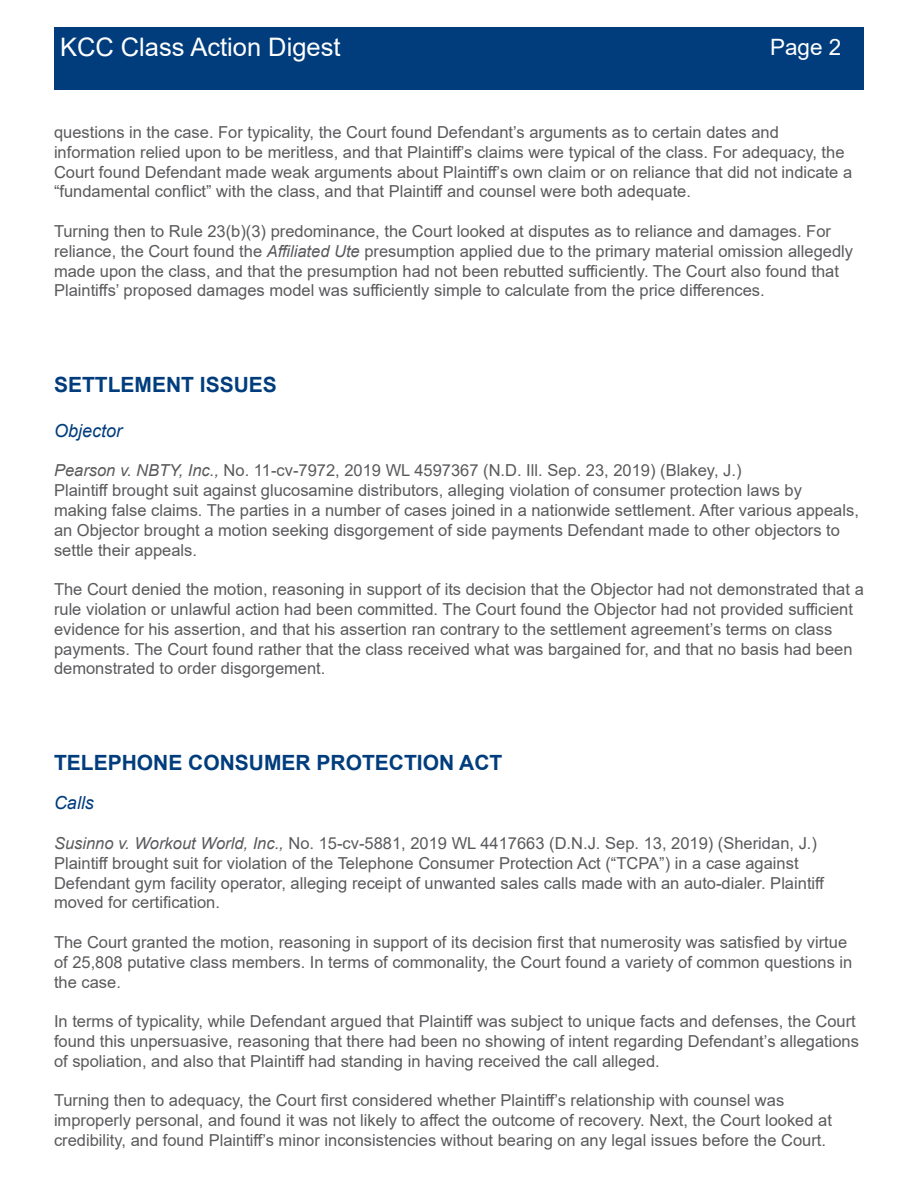
<style>
.page{position:relative;width:918px;height:1188px;background:#fff}
.page>*{position:absolute;margin:0;border:0;box-sizing:border-box;transform-origin:0 0}
.t1{font:25.5px "Arial";color:#fff}
.t2{font:22.5px "Arial";color:#fff}
.t3{font:700 21px "Arial";color:#013d7d}
.t4{font:italic 18px "Arial";color:#013d7d}
.t5{font:16.5px/19.8px "Arial";color:#5a5a5d}
.s1{font-style:italic}
</style>
<div class="page">
<div style="left:54px;top:27px;width:810px;height:63px;background:#013d7d"></div>
<p class="t1" style="left:60px;top:30px;width:282px">KCC Class Action Digest</p>
<p class="t2" style="left:770px;top:32px;width:73px">Page 2</p>
<p class="t5" style="left:54px;top:122px;width:726px">questions in the case. For typicality, the Court found Defendant’s arguments as to certain dates and</p>
<p class="t5" style="left:54px;top:142px;width:800px">information relied upon to be meritless, and that Plaintiff’s claims were typical of the class. For adequacy, the<br>Court found Defendant made weak arguments about Plaintiff’s own claim or on reliance that did not indicate a “fundamental conflict” with the class, and that Plaintiff and counsel were both adequate.</p>
<p class="t5" style="left:54px;top:221px;width:801px">Turning then to Rule 23(b)(3) predominance, the Court looked at disputes as to reliance and damages. For reliance, the Court found the <span class="s1">Affiliated Ute</span> presumption applied due to the primary material omission allegedly made upon the class, and that the presumption had not been rebutted sufficiently. The Court also found that Plaintiffs’ proposed damages model was sufficiently simple to calculate from the price differences.</p>
<p class="t3" style="left:54px;top:370px;width:224px">SETTLEMENT ISSUES</p>
<p class="t4" style="left:54px;top:419px;width:70px">Objector</p>
<p class="t5" style="left:54px;top:461px;width:689px"><span class="s1">Pearson v. NBTY, Inc.,</span> No. 11-cv-7972, 2019 WL 4597367 (N.D. Ill. Sep. 23, 2019) (Blakey, J.)</p>
<p class="t5" style="left:54px;top:480px;width:806px">Plaintiff brought suit against glucosamine distributors, alleging violation of consumer protection laws by making false claims. The parties in a number of cases joined in a nationwide settlement. After various appeals, an Objector brought a motion seeking disgorgement of side payments Defendant made to other objectors to settle their appeals.</p>
<p class="t5" style="left:54px;top:579px;width:811px">The Court denied the motion, reasoning in support of its decision that the Objector had not demonstrated that a rule violation or unlawful action had been committed. The Court found the Objector had not provided sufficient evidence for his assertion, and that his assertion ran contrary to the settlement agreement’s terms on class payments. The Court found rather that the class received what was bargained for, and that no basis had been demonstrated to order disgorgement.</p>
<p class="t3" style="left:54px;top:748px;width:450px">TELEPHONE CONSUMER PROTECTION ACT</p>
<p class="t4" style="left:54px;top:791px;width:41px">Calls</p>
<p class="t5" style="left:54px;top:833px;width:765px"><span class="s1">Susinno v. Workout World, Inc.,</span> No. 15-cv-5881, 2019 WL 4417663 (D.N.J. Sep. 13, 2019) (Sheridan, J.)</p>
<p class="t5" style="left:54px;top:853px;width:772px">Plaintiff brought suit for violation of the Telephone Consumer Protection Act (“TCPA”) in a case against<br>Defendant gym facility operator, alleging receipt of unwanted sales calls made with an auto-dialer. Plaintiff moved for certification.</p>
<p class="t5" style="left:54px;top:932px;width:800px">The Court granted the motion, reasoning in support of its decision first that numerosity was satisfied by virtue of 25,808 putative class members. In terms of commonality, the Court found a variety of common questions in the case.</p>
<p class="t5" style="left:54px;top:1011px;width:807px">In terms of typicality, while Defendant argued that Plaintiff was subject to unique facts and defenses, the Court found this unpersuasive, reasoning that there had been no showing of intent regarding Defendant’s allegations of spoliation, and also that Plaintiff had standing in having received the call alleged.</p>
<p class="t5" style="left:54px;top:1091px;width:779px">Turning then to adequacy, the Court first considered whether Plaintiff’s relationship with counsel was improperly personal, and found it was not likely to affect the outcome of recovery. Next, the Court looked at credibility, and found Plaintiff’s minor inconsistencies without bearing on any legal issues before the Court.</p>
</div>
